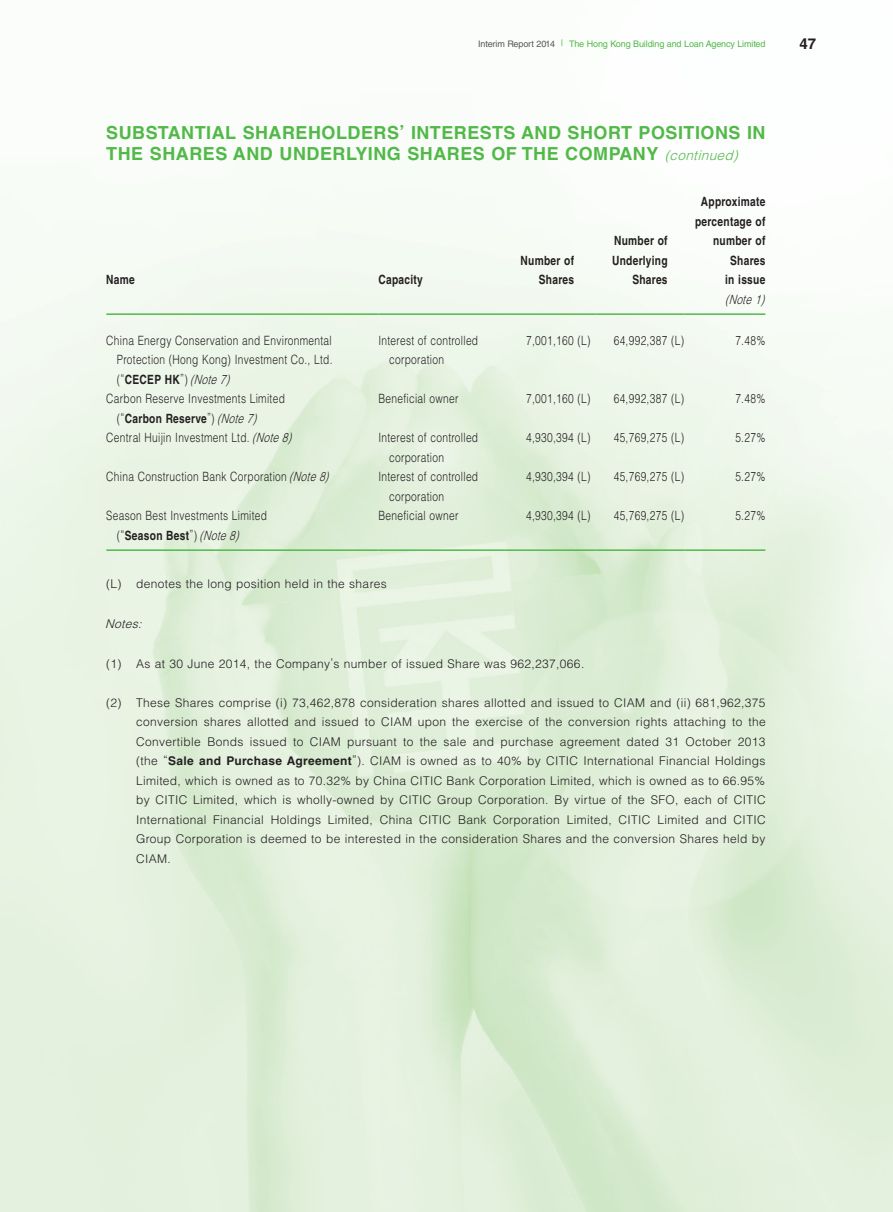
<style>
.page{position:relative;width:893px;height:1212px;background:#fff}
.page>*{position:absolute;margin:0;border:0;box-sizing:border-box;transform-origin:0 0}
.Heading_1{font:700 18px/21px "Helvetica LT Std";letter-spacing:.025em;color:#51b948}
.t1{font:700 15px "Helvetica LT Std";color:#231f20}
.Body_Text{font:300 12.75px/19.5px "Helvetica LT Std";letter-spacing:.03em;color:#231f20;scale:.8 1}
.Body_Text-2{font:700 12.75px "Helvetica LT Std";letter-spacing:.03em;color:#231f20;scale:.8 1}
.Body_Text-3{font:italic 300 12.75px "Helvetica LT Std";color:#231f20;scale:.8 1}
.Notes{font:300 12px/19.5px "Helvetica LT Std";letter-spacing:.03em;color:#231f20;text-align:justify}
.Notes-2{font:italic 300 12px "Helvetica LT Std";color:#231f20}
.t2{font:9px "Helvetica LT Std";letter-spacing:-.015em;color:#51b948}
.s1{color:#57585a}
.s2{font-weight:300;font-style:italic;font-size:13.5px}
.s3{font-weight:700}
.s4{font-style:italic}
</style>
<div class="page">
<hr style="left:106px;top:313px;width:272px;height:2px;background:#51b948">
<hr style="left:378px;top:313px;width:128px;height:2px;background:#51b948">
<hr style="left:506px;top:313px;width:89px;height:2px;background:#51b948">
<hr style="left:595px;top:313px;width:90px;height:2px;background:#51b948">
<hr style="left:685px;top:313px;width:80px;height:2px;background:#51b948">
<hr style="left:106px;top:549px;width:272px;height:2px;background:#51b948">
<hr style="left:378px;top:549px;width:128px;height:2px;background:#51b948">
<hr style="left:506px;top:549px;width:89px;height:2px;background:#51b948">
<hr style="left:595px;top:549px;width:90px;height:2px;background:#51b948">
<hr style="left:685px;top:549px;width:80px;height:2px;background:#51b948">
<p class="t2" style="left:478px;top:39px;width:289px"><span class="s1">Interim Report 2014</span> | The Hong Kong Building and Loan Agency Limited</p>
<p class="t1" style="left:799px;top:35px;width:18px">47</p>
<p class="Heading_1" style="left:106px;top:121px;width:661px">SUBSTANTIAL SHAREHOLDERS’ INTERESTS AND SHORT POSITIONS IN<br>THE SHARES AND UNDERLYING SHARES OF THE COMPANY <span class="s2">(continued)</span></p>
<p class="Body_Text-2" style="left:106px;top:272px;width:37px">Name</p>
<p class="Body_Text-2" style="left:378px;top:272px;width:57px">Capacity</p>
<p class="Body_Text-2" style="left:520px;top:253px;width:68px">Number of</p>
<p class="Body_Text-2" style="left:539px;top:272px;width:46px">Shares</p>
<p class="Body_Text-2" style="left:614px;top:233px;width:68px">Number of</p>
<p class="Body_Text-2" style="left:612px;top:253px;width:71px">Underlying</p>
<p class="Body_Text-2" style="left:632px;top:272px;width:46px">Shares</p>
<p class="Body_Text-2" style="left:701px;top:194px;width:82px">Approximate</p>
<p class="Body_Text-2" style="left:695px;top:214px;width:89px">percentage of</p>
<p class="Body_Text-2" style="left:713px;top:233px;width:67px">number of</p>
<p class="Body_Text-2" style="left:730px;top:253px;width:46px">Shares</p>
<p class="Body_Text-2" style="left:725px;top:272px;width:52px">in issue</p>
<p class="Body_Text-3" style="left:725px;top:291px;width:56px">(Note 1)</p>
<p class="Body_Text" style="left:117px;top:330px;width:271px;text-align:justify;text-indent:-11px">China Energy Conservation and Environmental Protection (Hong Kong) Investment Co., Ltd. (“<span class="s3">CECEP HK</span>”) <span class="s4">(Note7)</span></p>
<p class="Body_Text" style="left:389px;top:330px;width:113px;text-indent:-11px">Interest of controlled corporation</p>
<p class="Body_Text" style="left:526px;top:330px;width:82px">7,001,160 (L)</p>
<p class="Body_Text" style="left:614px;top:330px;width:89px">64,992,387 (L)</p>
<p class="Body_Text" style="left:735px;top:330px;width:39px">7.48%</p>
<p class="Body_Text" style="left:117px;top:389px;width:212px;text-indent:-11px">Carbon Reserve Investments Limited (“<span class="s3">Carbon Reserve</span>”) <span class="s4">(Note7)</span></p>
<p class="Body_Text" style="left:378px;top:389px;width:101px">Beneficial owner</p>
<p class="Body_Text" style="left:526px;top:389px;width:82px">7,001,160 (L)</p>
<p class="Body_Text" style="left:614px;top:389px;width:89px">64,992,387 (L)</p>
<p class="Body_Text" style="left:735px;top:389px;width:39px">7.48%</p>
<p class="Body_Text" style="left:106px;top:428px;width:238px">Central Huijin Investment Ltd. <span class="s4">(Note8)</span></p>
<p class="Body_Text" style="left:389px;top:428px;width:113px;text-indent:-11px">Interest of controlled corporation</p>
<p class="Body_Text" style="left:526px;top:428px;width:82px">4,930,394 (L)</p>
<p class="Body_Text" style="left:614px;top:428px;width:89px">45,769,275 (L)</p>
<p class="Body_Text" style="left:735px;top:428px;width:39px">5.27%</p>
<p class="Body_Text" style="left:106px;top:467px;width:284px">China Construction Bank Corporation <span class="s4">(Note8)</span></p>
<p class="Body_Text" style="left:389px;top:467px;width:113px;text-indent:-11px">Interest of controlled corporation</p>
<p class="Body_Text" style="left:526px;top:467px;width:82px">4,930,394 (L)</p>
<p class="Body_Text" style="left:614px;top:467px;width:89px">45,769,275 (L)</p>
<p class="Body_Text" style="left:735px;top:467px;width:39px">5.27%</p>
<p class="Body_Text" style="left:117px;top:506px;width:189px;text-indent:-11px">Season Best Investments Limited (“<span class="s3">Season Best</span>”) <span class="s4">(Note8)</span></p>
<p class="Body_Text" style="left:378px;top:506px;width:101px">Beneficial owner</p>
<p class="Body_Text" style="left:526px;top:506px;width:82px">4,930,394 (L)</p>
<p class="Body_Text" style="left:614px;top:506px;width:89px">45,769,275 (L)</p>
<p class="Body_Text" style="left:735px;top:506px;width:39px">5.27%</p>
<p class="Notes" style="left:106px;top:574px;width:282px">(L) denotes the long position held in the shares</p>
<p class="Notes-2" style="left:105px;top:617px;width:42px">Notes:</p>
<p class="Notes" style="left:106px;top:653px;width:479px">(1) As at 30 June 2014, the Company’s number of issued Share was 962,237,066.</p>
<p class="Notes" style="left:136px;top:692px;width:631px;text-indent:-30px">(2) These Shares comprise (i) 73,462,878 consideration shares allotted and issued to CIAM and (ii) 681,962,375 conversion shares allotted and issued to CIAM upon the exercise of the conversion rights attaching to the Convertible Bonds issued to CIAM pursuant to the sale and purchase agreement dated 31 October 2013 (the “<span class="s3">Sale and Purchase Agreement</span>”). CIAM is owned as to 40% by CITIC International Financial Holdings Limited, which is owned as to 70.32% by China CITIC Bank Corporation Limited, which is owned as to 66.95% by CITIC Limited, which is wholly-owned by CITIC Group Corporation. By virtue of the SFO, each of CITIC International Financial Holdings Limited, China CITIC Bank Corporation Limited, CITIC Limited and CITIC Group Corporation is deemed to be interested in the consideration Shares and the conversion Shares held by CIAM.</p>
</div>
